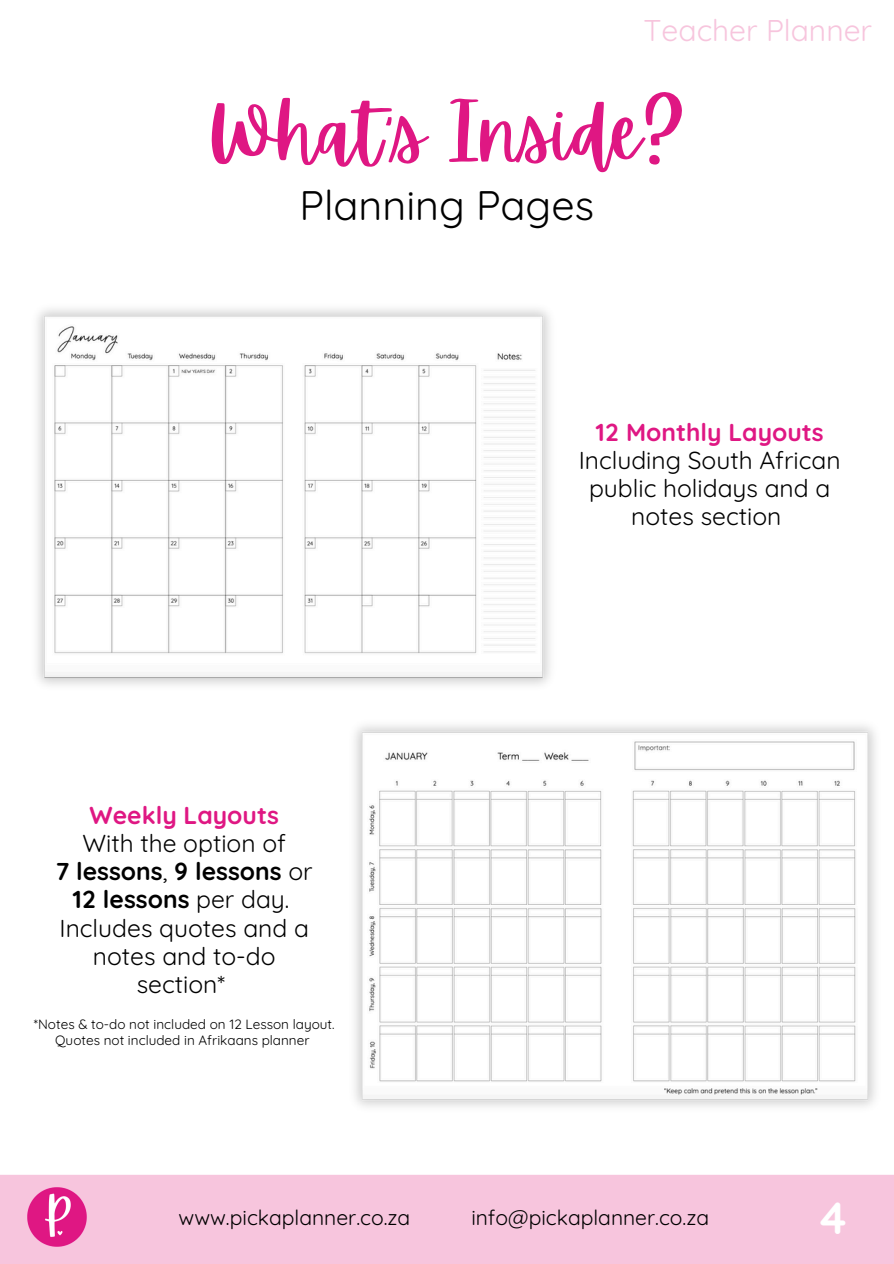
<style>
.page{position:relative;width:894px;height:1264px;background:#fff}
.page>*{position:absolute;margin:0;border:0;box-sizing:border-box;transform-origin:0 0}
.t1{font:76.35px "Apricots";color:#df1783}
.t2{font:700 45px "Quicksand";color:#fff}
.t3{font:41.25px "Quicksand";color:#000}
.t4{font:30px "Quicksand";color:#f7c5dd}
.t5{font:24.6px/28.2px "Quicksand";color:#000;text-align:center}
.t6{font:700 24.6px "Quicksand";color:#df1783}
.t7{font:21px "Quicksand";color:#000}
.t8{font:13.5px/15.8px "Quicksand";color:#000;text-align:center}
.s1{color:rgb(255 255 255/.81)}
.s2{font-weight:700}
</style>
<div class="page">
<div style="left:0;top:1174px;width:893px;height:89px;background:#f7c5dd"></div>
<img style="left:37px;top:309px;width:513px;height:376px">
<img style="left:354px;top:725px;width:522px;height:382px">
<img style="left:26px;top:1185px;width:63px;height:63px">
<p class="t4" style="left:643px;top:11px;width:230px">Teacher Planner</p>
<p class="t1" style="left:208px;top:89px;width:479px">What<span class="s1">’</span>s Inside?</p>
<h4 class="t3" style="left:299px;top:179px;width:296px">Planning Pages</h4>
<p class="t6" style="left:90px;top:799px;width:191px">Weekly Layouts</p>
<p class="t5" style="left:56px;top:828px;width:259px">With the option of<br><span class="s2">7 lessons</span><span class="s1">,</span> <span class="s2">9 lessons</span> <span class="s1">or<br></span><span class="s2">12 lessons</span> per day.<br>Includes quotes and a notes and to-do section*</p>
<p class="t8" style="left:34px;top:1015px;width:302px">*Notes &amp; to-do not included on 12 Lesson layout.<br>Quotes not included in Afrikaans planner</p>
<p class="t6" style="left:595px;top:416px;width:229px">12 Monthly Layouts</p>
<p class="t5" style="left:578px;top:445px;width:263px">Including South African</p>
<p class="t5" style="left:589px;top:474px;width:243px">public holidays and a</p>
<h5 class="t5" style="left:631px;top:502px;width:152px">notes section</h5>
<p class="t7" style="left:178px;top:1204px;width:233px">www.pickaplanner.co.za</p>
<p class="t7" style="left:471px;top:1204px;width:239px">info@pickaplanner.co.za</p>
<h2 class="t2" style="left:820px;top:1189px;width:28px">4</h2>
</div>
